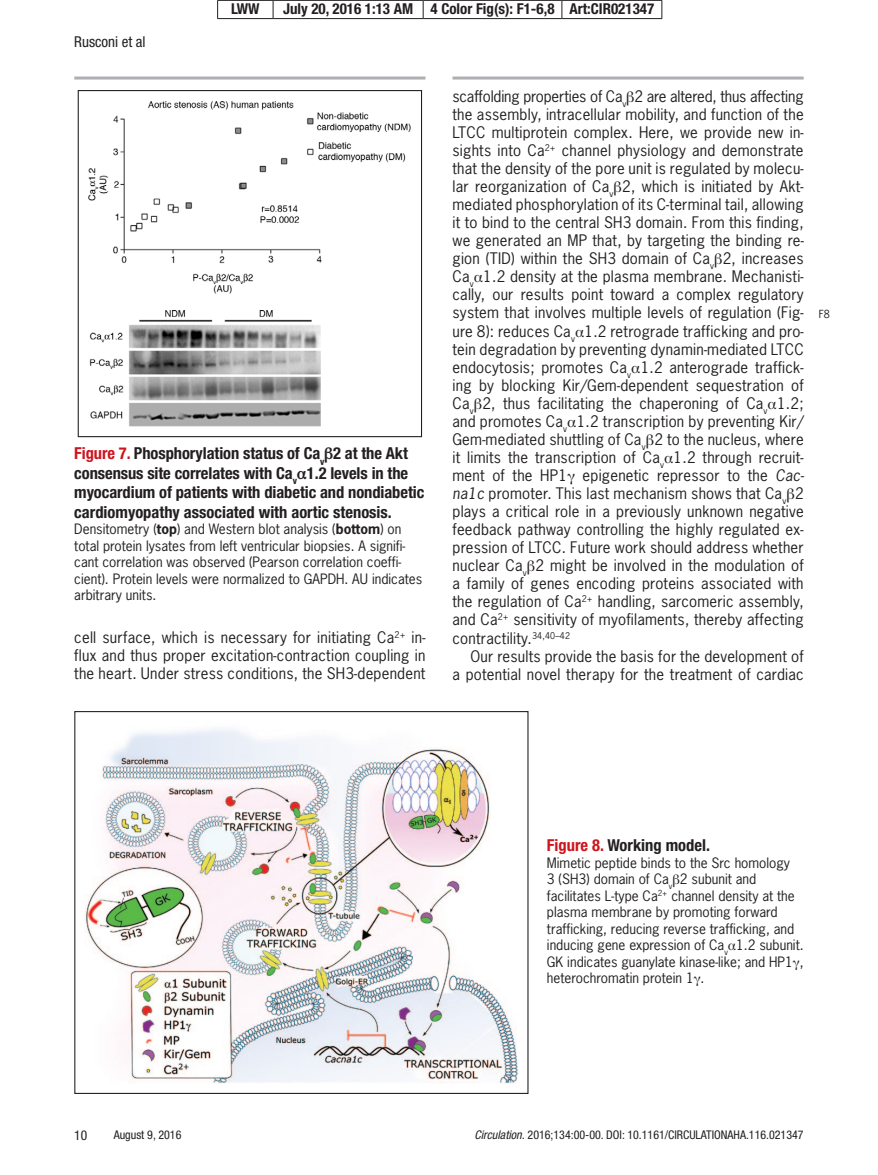
<style>
.page{position:relative;width:878px;height:1175px;background:#fff}
.page>*{position:absolute;margin:0;border:0;box-sizing:border-box;transform-origin:0 0}
.t1{font:700 condensed 16.5px/19.5px "Helvetica Neue LT Std";letter-spacing:-.005em;color:#231f20}
.t2{font:15px/18px "News Gothic";letter-spacing:.015em;color:#231f20;text-align:justify}
.t3{font:700 condensed 15px "Helvetica Neue LT Std";color:#231f20}
.t4{font:condensed 15px "Helvetica Neue LT Std";color:#231f20}
.t5{font:13.5px/16.5px "News Gothic";color:#231f20}
.t6{font:condensed 13.5px "Helvetica Neue LT Std";color:#231f20}
.t7{font:condensed 12px "Helvetica Neue LT Std";color:#231f20}
.t8{font:10.5px "News Gothic";color:#231f20}
.s1{color:#cd151d}
.s2{font-family:"Gandhari Unicode";font-stretch:normal}
.s3{font-weight:700}
.s4{font-family:"Gandhari Unicode"}
.s5{font-style:italic}
</style>
<div class="page">
<hr style="left:217px;top:0;width:56px;height:1px;background:#231f20">
<svg style="left:217px;top:1px;width:1px;height:17px"></svg>
<hr style="left:273px;top:0;width:150px;height:1px;background:#231f20">
<svg style="left:273px;top:1px;width:1px;height:17px"></svg>
<hr style="left:423px;top:0;width:139px;height:1px;background:#231f20">
<svg style="left:423px;top:1px;width:1px;height:17px"></svg>
<hr style="left:562px;top:0;width:100px;height:1px;background:#231f20">
<svg style="left:561px;top:1px;width:1px;height:17px"></svg>
<svg style="left:661px;top:1px;width:1px;height:17px"></svg>
<hr style="left:217px;top:18px;width:56px;height:1px;background:#231f20">
<hr style="left:273px;top:18px;width:150px;height:1px;background:#231f20">
<hr style="left:423px;top:18px;width:139px;height:1px;background:#231f20">
<hr style="left:562px;top:18px;width:100px;height:1px;background:#231f20">
<svg style="left:74px;top:76px;width:351px;height:4px"></svg>
<svg style="left:452px;top:76px;width:351px;height:4px"></svg>
<svg style="left:77px;top:90px;width:345px;height:348px"></svg>
<svg style="left:74px;top:711px;width:455px;height:383px"></svg>
<p class="t4" style="left:74px;top:33px;width:73px">Rusconi et al</p>
<p class="t3" style="left:231px;top:0;width:30px">LWW</p>
<p class="t3" style="left:283px;top:0;width:373px">July 20, 2016 1:13 AM 4 Color Fig(s): F1-6,8 Art:CIR021347</p>
<p class="t1" style="left:74px;top:443px;width:351px"><span class="s1">Figure 7.</span> Phosphorylation status of Ca<sub>v</sub><span class="s2">β</span>2 at the Akt consensus site correlates with Ca<sub>v</sub><span class="s2">α</span>1.2 levels in the myocardium of patients with diabetic and nondiabetic cardiomyopathy associated with aortic stenosis.</p>
<p class="t5" style="left:74px;top:520px;width:349px">Densitometry (<span class="s3">top</span>) and Western blot analysis (<span class="s3">bottom</span>) on total protein lysates from left ventricular biopsies. A signifi&shy;cant correlation was observed (Pearson correlation coeffi&shy;cient). Protein levels were normalized to GAPDH. AU indicates arbitrary units.</p>
<p class="t2" style="left:74px;top:628px;width:353px">cell surface, which is necessary for initiating Ca<sup>2+</sup> in&shy;flux and thus proper excitation-contraction coupling in the heart. Under stress conditions, the SH3-dependent</p>
<p class="t2" style="left:452px;top:87px;width:353px">scaffolding properties of Ca<sub>v</sub><span class="s4">β</span>2 are altered, thus affecting the assembly, intracellular mobility, and function of the LTCC multiprotein complex. Here, we provide new in&shy;sights into Ca<sup>2+</sup> channel physiology and demonstrate that the density of the pore unit is regulated by molecu&shy;lar reorganization of Ca<sub>v</sub><span class="s4">β</span>2, which is initiated by Akt&shy;mediated phosphorylation of its C-terminal tail, allowing it to bind to the central SH3 domain. From this finding, we generated an MP that, by targeting the binding re&shy;gion (TID) within the SH3 domain of Ca<sub>v</sub><span class="s4">β</span>2, increases Ca<sub>v</sub><span class="s4">α</span>1.2 density at the plasma membrane. Mechanisti&shy;cally, our results point toward a complex regulatory system that involves multiple levels of regulation (Fig&shy;ure 8): reduces Ca<sub>v</sub><span class="s4">α</span>1.2 retrograde trafficking and pro&shy;tein degradation by preventing dynamin-mediated LTCC endocytosis; promotes Ca<sub>v</sub><span class="s4">α</span>1.2 anterograde traffick&shy;ing by blocking Kir/Gem-dependent sequestration of Ca<sub>v</sub><span class="s4">β</span>2, thus facilitating the chaperoning of Ca<sub>v</sub><span class="s4">α</span>1.2; and promotes Ca<sub>v</sub><span class="s4">α</span>1.2 transcription by preventing Kir/ Gem-mediated shuttling of Ca<sub>v</sub><span class="s4">β</span>2 to the nucleus, where it limits the transcription of Ca<sub>v</sub><span class="s4">α</span>1.2 through recruit&shy;ment of the HP1<span class="s4">γ</span> epigenetic repressor to the <span class="s5">Cac&shy;na1c</span> promoter. This last mechanism shows that Ca<sub>v</sub><span class="s4">β</span>2 plays a critical role in a previously unknown negative feedback pathway controlling the highly regulated ex&shy;pression of LTCC. Future work should address whether nuclear Ca<sub>v</sub><span class="s4">β</span>2 might be involved in the modulation of a family of genes encoding proteins associated with the regulation of Ca<sup>2+</sup> handling, sarcomeric assembly, and Ca<sup>2+</sup> sensitivity of myofilaments, thereby affecting contractility.<sup>34,40–42</sup></p>
<p class="t2" style="left:452px;top:647px;width:353px;text-align:right">Our results provide the basis for the development of<br>a potential novel therapy for the treatment of cardiac</p>
<p class="t8" style="left:818px;top:307px;width:13px">F8</p>
<p class="t1" style="left:547px;top:835px;width:164px"><span class="s1">Figure 8.</span> Working model.</p>
<p class="t5" style="left:547px;top:854px;width:258px">Mimetic peptide binds to the Src homology<br>3 (SH3) domain of Ca<sub>v</sub><span class="s4">β</span>2 subunit and facilitates L-type Ca<sup>2+</sup> channel density at the plasma membrane by promoting forward trafficking, reducing reverse trafficking, and inducing gene expression of Ca<sub>v</sub><span class="s4">α</span>1.2 subunit.<br>GK indicates guanylate kinase-like; and HP1<span class="s4">γ</span>, heterochromatin protein 1<span class="s4">γ</span>.</p>
<p class="t6" style="left:74px;top:1127px;width:14px">10</p>
<p class="t7" style="left:114px;top:1127px;width:69px">August 9, 2016</p>
<p class="t7" style="left:474px;top:1127px;width:330px"><span class="s5">Circulation.</span> 2016;134:00-00. DOI: 10.1161/CIRCULATIONAHA.116.021347</p>
</div>
